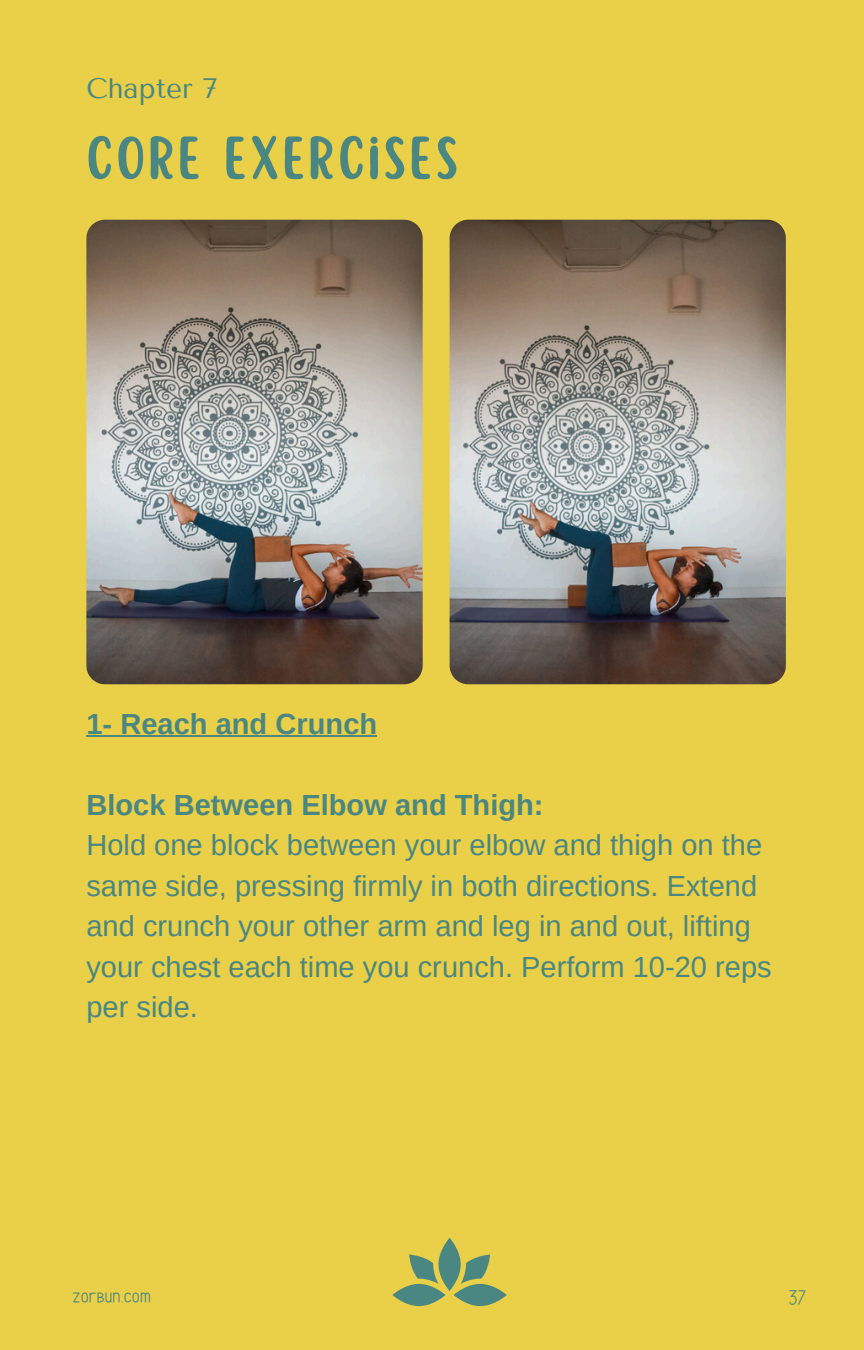
<style>
.page{position:relative;width:864px;height:1350px;background:#e9d048}
.page>*{position:absolute;margin:0;border:0;box-sizing:border-box;transform-origin:0 0}
.t1{font:53.32px "Scripter";letter-spacing:.06em;color:#4a8682}
.t2{font:29.03px/40.5px "Arimo";color:#4a8682}
.t3{font:700 29.03px "Arimo";color:#4a8682}
.t4{font:28.12px "Tenor Sans";color:#4a8682}
.t5{font:20.25px "Maely";color:#4a8682}
.s1{font-weight:700}
</style>
<div class="page">
<svg style="left:392px;top:1238px;width:115px;height:69px"></svg>
<img style="left:86px;top:220px;width:337px;height:464px">
<hr style="left:86px;top:735px;width:291px;height:2px;background:#4a8682">
<img style="left:450px;top:220px;width:336px;height:464px">
<h1 class="t4" style="left:86px;top:72px;width:133px">Chapter 7</h1>
<h2 class="t1" style="left:86px;top:131px;width:374px">CORE EXERCISES</h2>
<h3 class="t3" style="left:86px;top:707px;width:292px">1- Reach and Crunch</h3>
<p class="t2" style="left:86px;top:784px;width:687px"><span class="s1">Block Between Elbow and Thigh:<br></span>Hold one block between your elbow and thigh on the same side, pressing firmly in both directions. Extend and crunch your other arm and leg in and out, lifting your chest each time you crunch. Perform 10-20 reps per side.</p>
<h3 class="t5" style="left:73px;top:1286px;width:80px">zorbun.com</h3>
<h3 class="t5" style="left:789px;top:1286px;width:19px">37</h3>
</div>
